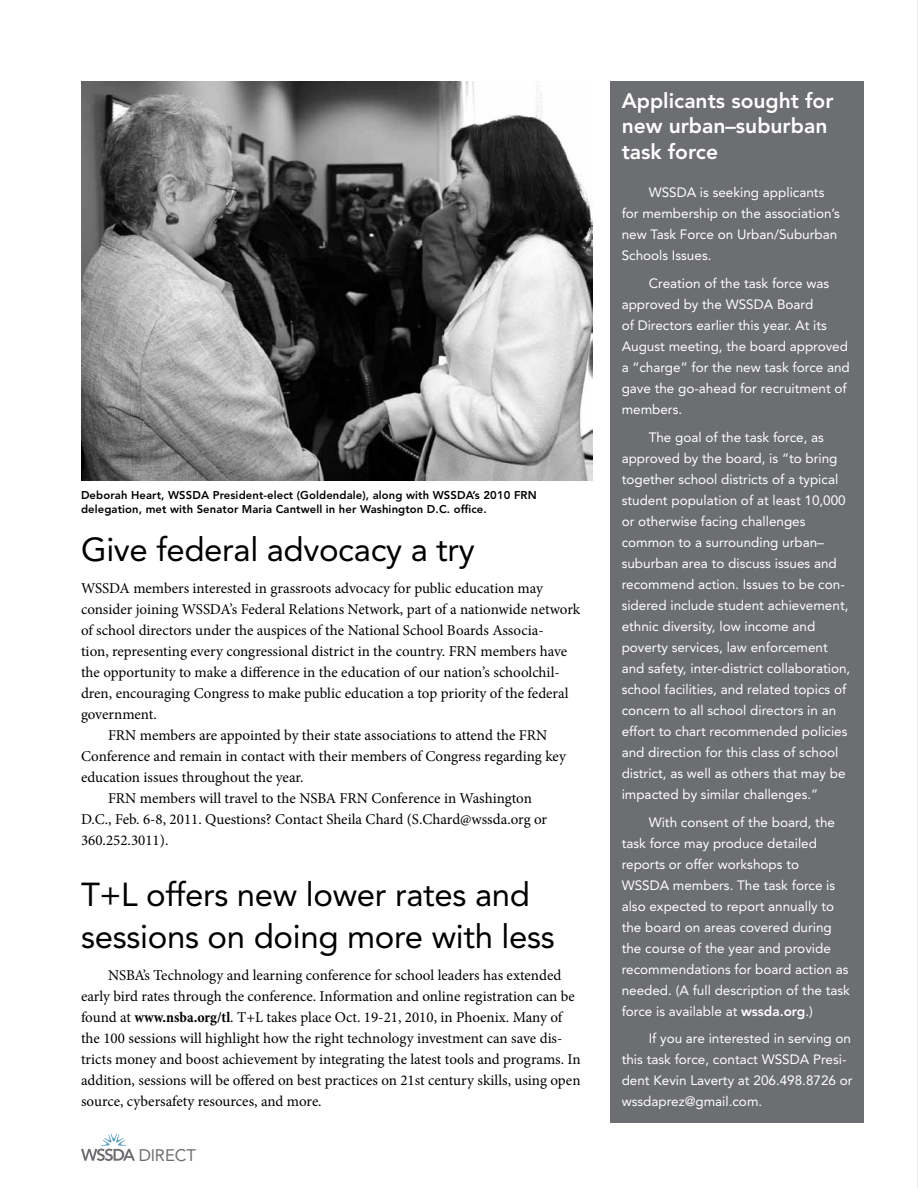
<style>
.page{position:relative;width:918px;height:1188px;background:#fff}
.page>*{position:absolute;margin:0;border:0;box-sizing:border-box;transform-origin:0 0}
.t1{font:33px/42px "Avenir LT Std";letter-spacing:-.01em;color:#000}
.t2{font:800 21px/25.5px "Avenir LT Std";color:#fff}
.t3{font:16.65px "Avenir LT Std";letter-spacing:-.005em;color:#6d6e71}
.t4{font:15px/21px "Minion Pro";color:#000}
.t5{font:13.5px/21px "Avenir LT Std";color:#fff}
.t6{font:800 11.25px/13.5px "Avenir LT Std";letter-spacing:.01em;color:#000}
.s1{font-weight:700;font-stretch:condensed}
.s2{font-weight:800}
</style>
<div class="page">
<svg style="left:917px;top:0;width:1px;height:1188px"></svg>
<svg style="left:81px;top:1134px;width:54px;height:27px"></svg>
<img style="left:81px;top:81px;width:512px;height:399px">
<div style="left:611px;top:81px;width:253px;height:1041px;background:#6d6e71"></div>
<p class="t6" style="left:81px;top:489px;width:457px">Deborah Heart, WSSDA President-elect (Goldendale), along with WSSDA’s 2010 FRN delegation, met with Senator Maria Cantwell in her Washington D.C. office.</p>
<h1 class="t1" style="left:81px;top:529px;width:395px">Give federal advocacy a try</h1>
<p class="t4" style="left:81px;top:578px;width:464px">WSSDA members interested in grassroots advocacy for public education may</p>
<p class="t4" style="left:81px;top:599px;width:501px">consider joining WSSDA’s Federal Relations Network, part of a nationwide network</p>
<p class="t4" style="left:81px;top:620px;width:464px">of school directors under the auspices of the National School Boards Associa-</p>
<p class="t4" style="left:81px;top:641px;width:488px">tion, representing every congressional district in the country. FRN members have</p>
<p class="t4" style="left:81px;top:662px;width:480px">the opportunity to make a difference in the education of our nation’s schoolchil-</p>
<p class="t4" style="left:81px;top:683px;width:489px">dren, encouraging Congress to make public education a top priority of the federal</p>
<p class="t4" style="left:81px;top:704px;width:77px">government.</p>
<p class="t4" style="left:108px;top:725px;width:441px">FRN members are appointed by their state associations to attend the FRN</p>
<p class="t4" style="left:81px;top:746px;width:487px">Conference and remain in contact with their members of Congress regarding key</p>
<p class="t4" style="left:81px;top:767px;width:224px">education issues throughout the year.</p>
<p class="t4" style="left:108px;top:788px;width:426px">FRN members will travel to the NSBA FRN Conference in Washington</p>
<p class="t4" style="left:81px;top:809px;width:468px">D.C., Feb. 6-8, 2011. Questions? Contact Sheila Chard (S.Chard@wssda.org or</p>
<p class="t4" style="left:81px;top:830px;width:89px">360.252.3011).</p>
<h1 class="t1" style="left:81px;top:874px;width:476px">T+L offers new lower rates and sessions on doing more with less</h1>
<p class="t4" style="left:81px;top:965px;width:501px;text-indent:27px">NSBA’s Technology and learning conference for school leaders has extended early bird rates through the conference. Information and online registration can be found at <span class="s1">www.nsba.org/tl</span>. T+L takes place Oct. 19-21, 2010, in Phoenix. Many of the 100 sessions will highlight how the right technology investment can save dis&shy;tricts money and boost achievement by integrating the latest tools and programs. In addition, sessions will be offered on best practices on 21st century skills, using open source, cybersafety resources, and more.</p>
<p class="t3" style="left:139px;top:1146px;width:59px">DIRECT</p>
<h2 class="t2" style="left:622px;top:88px;width:213px">Applicants sought for new urban–suburban task force</h2>
<p class="t5" style="left:622px;top:182px;width:220px;text-indent:27px">WSSDA is seeking applicants for membership on the association’s new Task Force on Urban/Suburban<br>Schools Issues.</p>
<p class="t5" style="left:622px;top:273px;width:230px;text-indent:27px">Creation of the task force was approved by the WSS DA Board<br>of Directors earlier this year. At its<br>August meeting, the board approved a “charge” for the new task force and gave the go-ahead for recruitment of members.</p>
<p class="t5" style="left:622px;top:427px;width:230px;text-indent:27px">The goal of the task force, as approved by the board, is “to bring together school districts of a typical student population of at least 10,000 or otherwise facing challenges common to a surrounding urban– suburban area to discuss issues and recommend action. Issues to be con&shy;sidered include student achievement, ethnic diversity, low income and poverty services, law enforcement and safety, inter-district collaboration, school facilities, and related topics of concern to all school directors in an effort to chart recommended policies and direction for this class of school district, as well as others that may be impacted by similar challenges.”</p>
<p class="t5" style="left:622px;top:812px;width:230px;text-indent:27px">With consent of the board, the task force may produce detailed reports or offer workshops to<br>WSS DA members. The task force is also expected to report annually to the board on areas covered during the course of the year and provide recommendations for board action as needed. (A full description of the task force is available at <span class="s2">wssda.org</span>.)</p>
<p class="t5" style="left:622px;top:1028px;width:232px;text-indent:27px">If you are interested in serving on this task force, contact WSS DA Presi&shy;dent Kevin Laverty at 206.498.8726 or wssdaprez@gmail.com.</p>
</div>
